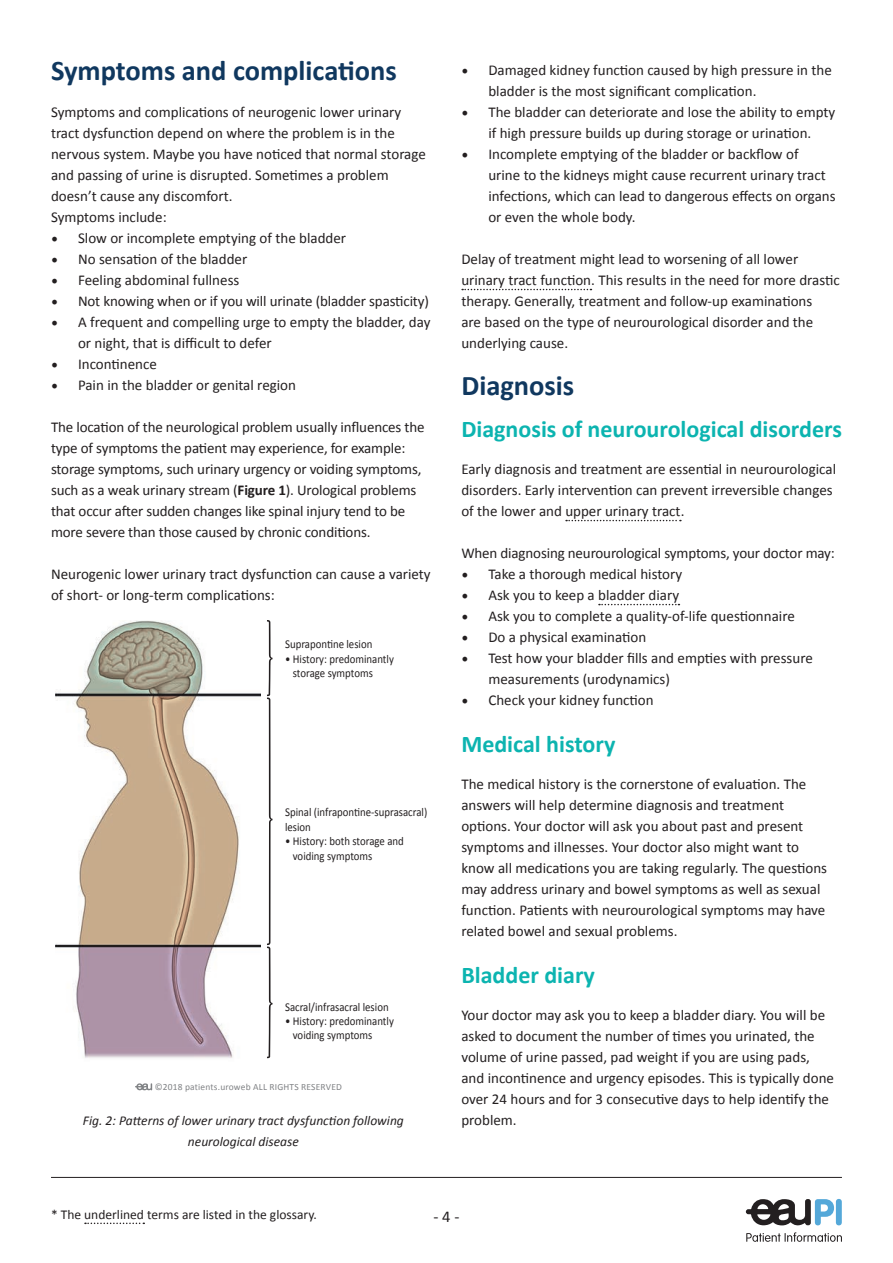
<style>
.page{position:relative;width:893px;height:1263px;background:#fff}
.page>*{position:absolute;margin:0;border:0;box-sizing:border-box;transform-origin:0 0}
.t1{font:700 28.5px "Calibri";color:#10385f}
.t2{font:700 24px "Calibri";color:#0cb4b0}
.t3{font:16.5px "Calibri";color:#231f20}
.t4{font:15px/21px "Calibri";color:#231f20}
.t5{font:italic 13.5px/21px "Calibri";color:#231f20;text-align:center}
.t6{font:13.5px "Calibri";color:#231f20}
.t7{font:12px/14.4px "Calibri";color:#231f20;scale:.9 1}
.t8{font:9.45px "Calibri";letter-spacing:.02em;color:#808285}
.s1{font-family:"Minion Pro";font-size:18px}
.s2{font-weight:700}
</style>
<div class="page">
<svg style="left:85px;top:1222px;width:59px;height:2px"></svg>
<hr style="left:51px;top:1177px;width:791px;height:1px;background:#231f20">
<svg style="left:746px;top:1199px;width:96px;height:43px"></svg>
<div style="left:836px;top:1199px;width:6px;height:26px;background:#54a8d9;border-radius:3px"></div>
<svg style="left:462px;top:289px;width:129px;height:1px"></svg>
<svg style="left:566px;top:520px;width:115px;height:1px"></svg>
<svg style="left:599px;top:604px;width:80px;height:1px"></svg>
<svg style="left:135px;top:1083px;width:17px;height:8px"></svg>
<img style="left:56px;top:621px;width:205px;height:437px">
<svg style="left:267px;top:620px;width:5px;height:438px"></svg>
<h1 class="t1" style="left:51px;top:52px;width:347px">Symptoms and complications</h1>
<p class="t4" style="left:51px;top:101px;width:376px">Symptoms and complications of neurogenic lower urinary tract dysfunction depend on where the problem is in the nervous system. Maybe you have noticed that normal storage and passing of urine is disrupted. Sometimes a problem doesn’t cause any discomfort.<br>Symptoms include:</p>
<p class="t4" style="left:51px;top:227px;width:297px"><span class="s1">•</span> Slow or incomplete emptying of the bladder</p>
<p class="t4" style="left:51px;top:248px;width:198px"><span class="s1">•</span> No sensation of the bladder</p>
<p class="t4" style="left:51px;top:269px;width:190px"><span class="s1">•</span> Feeling abdominal fullness</p>
<p class="t4" style="left:51px;top:290px;width:379px"><span class="s1">•</span> Not knowing when or if you will urinate (bladder spasticity)</p>
<p class="t4" style="left:78px;top:311px;width:354px;text-indent:-27px"><span class="s1">•</span> A frequent and compelling urge to empty the bladder, day or night, that is difficult to defer</p>
<p class="t4" style="left:51px;top:353px;width:107px"><span class="s1">•</span> Incontinence</p>
<p class="t4" style="left:51px;top:374px;width:247px"><span class="s1">•</span> Pain in the bladder or genital region</p>
<p class="t4" style="left:51px;top:416px;width:375px">The location of the neurological problem usually influences the type of symptoms the patient may experience, for example: storage symptoms, such urinary urgency or voiding symptoms, such as a weak urinary stream (<span class="s2">Figure 1</span>). Urological problems that occur after sudden changes like spinal injury tend to be more severe than those caused by chronic conditions.</p>
<p class="t4" style="left:51px;top:563px;width:381px">Neurogenic lower urinary tract dysfunction can cause a variety of short- or long-term complications:</p>
<p class="t7" style="left:285px;top:637px;width:99px">Suprapontine lesion</p>
<p class="t7" style="left:293px;top:651px;width:114px;text-indent:-8px">• History: predominantly storage symptoms</p>
<p class="t7" style="left:285px;top:805px;width:160px">Spinal (infrapontine-suprasacral) lesion</p>
<p class="t7" style="left:293px;top:833px;width:125px;text-indent:-8px">• History: both storage and voiding symptoms</p>
<p class="t7" style="left:285px;top:999px;width:117px">Sacral/infrasacral lesion</p>
<p class="t7" style="left:293px;top:1013px;width:114px;text-indent:-8px">• History: predominantly voiding symptoms</p>
<p class="t8" style="left:155px;top:1081px;width:189px">©2018 patients.uroweb ALL RIGHTS RESERVED</p>
<p class="t5" style="left:83px;top:1109px;width:322px">Fig. 2: Patterns of lower urinary tract dysfunction following neurological disease</p>
<p class="t4" style="left:488px;top:59px;width:345px;text-indent:-27px"><span class="s1">•</span> Damaged kidney function caused by high pressure in the bladder is the most significant complication.</p>
<p class="t4" style="left:461px;top:101px;width:375px;text-align:center"><span class="s1">•</span> The bladder can deteriorate and lose the ability to empty if high pressure builds up during storage or urination.</p>
<p class="t4" style="left:488px;top:143px;width:349px;text-indent:-27px"><span class="s1">•</span> Incomplete emptying of the bladder or backflow of<br>urine to the kidneys might cause recurrent urinary tract infections, which can lead to dangerous effects on organs or even the whole body.</p>
<p class="t4" style="left:461px;top:248px;width:380px">Delay of treatment might lead to worsening of all lower urinary tract function. This results in the need for more drastic therapy. Generally, treatment and follow-up examinations<br>are based on the type of neurourological disorder and the underlying cause.</p>
<h1 class="t1" style="left:461px;top:367px;width:114px">Diagnosis</h1>
<h2 class="t2" style="left:461px;top:414px;width:382px">Diagnosis of neurourological disorders</h2>
<p class="t4" style="left:461px;top:458px;width:376px">Early diagnosis and treatment are essential in neurourological disorders. Early intervention can prevent irreversible changes of the lower and upper urinary tract.</p>
<p class="t4" style="left:461px;top:542px;width:375px">When diagnosing neurourological symptoms, your doctor may:</p>
<p class="t4" style="left:461px;top:563px;width:222px"><span class="s1">•</span> Take a thorough medical history</p>
<p class="t4" style="left:461px;top:584px;width:219px"><span class="s1">•</span> Ask you to keep a bladder diary</p>
<p class="t4" style="left:461px;top:605px;width:335px"><span class="s1">•</span> Ask you to complete a quality-of-life questionnaire</p>
<p class="t4" style="left:461px;top:626px;width:186px"><span class="s1">•</span> Do a physical examination</p>
<p class="t4" style="left:488px;top:647px;width:326px;text-indent:-27px"><span class="s1">•</span> Test how your bladder fills and empties with pressure measurements (urodynamics)</p>
<p class="t4" style="left:461px;top:689px;width:194px"><span class="s1">•</span> Check your kidney function</p>
<h2 class="t2" style="left:461px;top:729px;width:155px">Medical history</h2>
<p class="t4" style="left:461px;top:773px;width:367px">The medical history is the cornerstone of evaluation. The answers will help determine diagnosis and treatment options. Your doctor will ask you about past and present symptoms and illnesses. Your doctor also might want to know all medications you are taking regularly. The questions may address urinary and bowel symptoms as well as sexual function. Patients with neurourological symptoms may have related bowel and sexual problems.</p>
<h2 class="t2" style="left:461px;top:960px;width:135px">Bladder diary</h2>
<p class="t4" style="left:461px;top:1004px;width:374px">Your doctor may ask you to keep a bladder diary. You will be asked to document the number of times you urinated, the volume of urine passed, pad weight if you are using pads, and incontinence and urgency episodes. This is typically done over 24 hours and for 3 consecutive days to help identify the problem.</p>
<p class="t6" style="left:51px;top:1206px;width:266px">* The underlined terms are listed in the glossary.</p>
<p class="t3" style="left:433px;top:1206px;width:27px">- 4 -</p>
</div>
